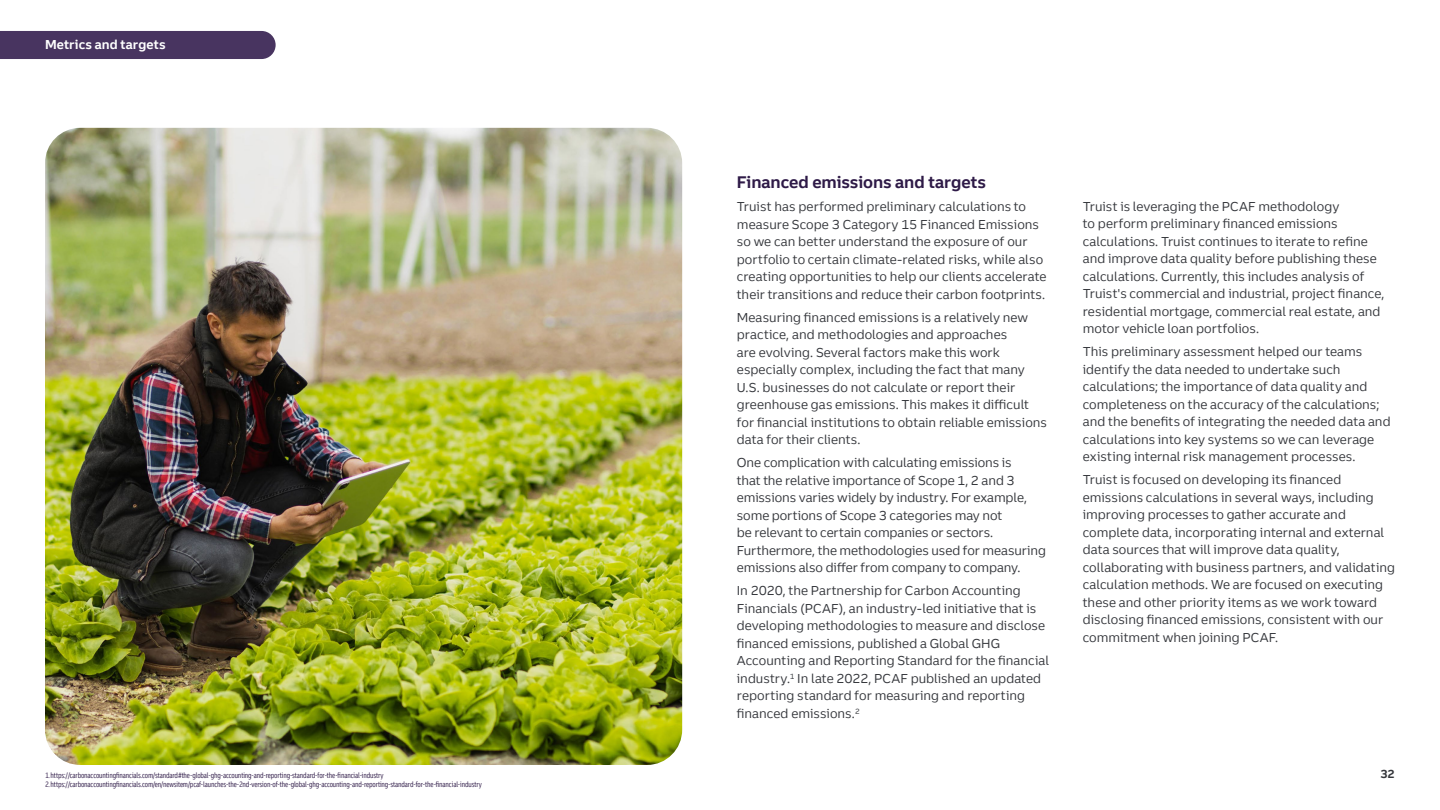
<style>
.page{position:relative;width:1440px;height:810px;background:#fff}
.page>*{position:absolute;margin:0;border:0;box-sizing:border-box;transform-origin:0 0}
.t1{font:700 16.25px "Truist Trio";letter-spacing:-.005em;color:#2e1a47}
.Body{font:12.5px/17.5px "Truist Trio";color:#34363b}
.Body-2{font:700 12.5px "Truist Trio";letter-spacing:.01em;color:#fff}
.t2{font:700 11.25px "Truist Trio";color:#34363b}
.t3{font:condensed 7.5px "Truist Trio";letter-spacing:-.02em;color:#2e1a47}
</style>
<div class="page">
<div style="left:0;top:31px;width:276px;height:28px;background:#483460"></div>
<img style="left:45px;top:128px;width:637px;height:637px">
<p class="Body-2" style="left:45px;top:37px;width:122px">Metrics and targets</p>
<p class="t3" style="left:45px;top:770px;width:340px">1.https://carbonaccountingfinancials.com/standard#the-global-ghg-accounting-and-reporting-standard-for-the-financial-industry</p>
<p class="t3" style="left:45px;top:780px;width:438px">2.https://carbonaccountingfinancials.com/en/newsitem/pcaf-launches-the-2nd-version-of-the-global-ghg-accounting-and-reporting-standard-for-the-financial-industry</p>
<h4 class="t1" style="left:737px;top:172px;width:251px">Financed emissions and targets</h4>
<p class="Body" style="left:737px;top:198px;width:311px">Truist has performed preliminary calculations to measure Scope 3 Category 15 Financed Emissions so we can better understand the exposure of our portfolio to certain climate-related risks, while also creating opportunities to help our clients accelerate their transitions and reduce their carbon footprints.</p>
<p class="Body" style="left:737px;top:308px;width:312px">Measuring financed emissions is a relatively new practice, and methodologies and approaches<br>are evolving. Several factors make this work especially complex, including the fact that many U.S. businesses do not calculate or report their greenhouse gas emissions. This makes it difficult for financial institutions to obtain reliable emissions data for their clients.</p>
<p class="Body" style="left:737px;top:454px;width:311px">One complication with calculating emissions is<br>that the relative importance of Scope 1, 2 and 3 emissions varies widely by industry. For example, some portions of Scope 3 categories may not<br>be relevant to certain companies or sectors.<br>Furthermore, the methodologies used for measuring emissions also differ from company to company.</p>
<p class="Body" style="left:737px;top:582px;width:314px">In 2020, the Partnership for Carbon Accounting Financials (PCAF), an industry-led initiative that is developing methodologies to measure and disclose financed emissions, published a Global GHG Accounting and Reporting Standard for the financial industry.<sup>1</sup> In late 2022, PCAF published an updated reporting standard for measuring and reporting financed emissions.<sup>2</sup></p>
<p class="Body" style="left:1083px;top:197px;width:303px">Truist is leveraging the PCAF methodology<br>to perform preliminary financed emissions calculations. Truist continues to iterate to refine and improve data quality before publishing these calculations. Currently, this includes analysis of Truist's commercial and industrial, project finance, residential mortgage, commercial real estate, and motor vehicle loan portfolios.</p>
<p class="Body" style="left:1083px;top:343px;width:309px">This preliminary assessment helped our teams identify the data needed to undertake such calculations; the importance of data quality and completeness on the accuracy of the calculations; and the benefits of integrating the needed data and calculations into key systems so we can leverage existing internal risk management processes.</p>
<p class="Body" style="left:1083px;top:471px;width:314px">Truist is focused on developing its financed emissions calculations in several ways, including improving processes to gather accurate and complete data, incorporating internal and external data sources that will improve data quality, collaborating with business partners, and validating calculation methods. We are focused on executing these and other priority items as we work toward disclosing financed emissions, consistent with our commitment when joining PCAF.</p>
<p class="t2" style="left:1380px;top:766px;width:16px">32</p>
</div>
